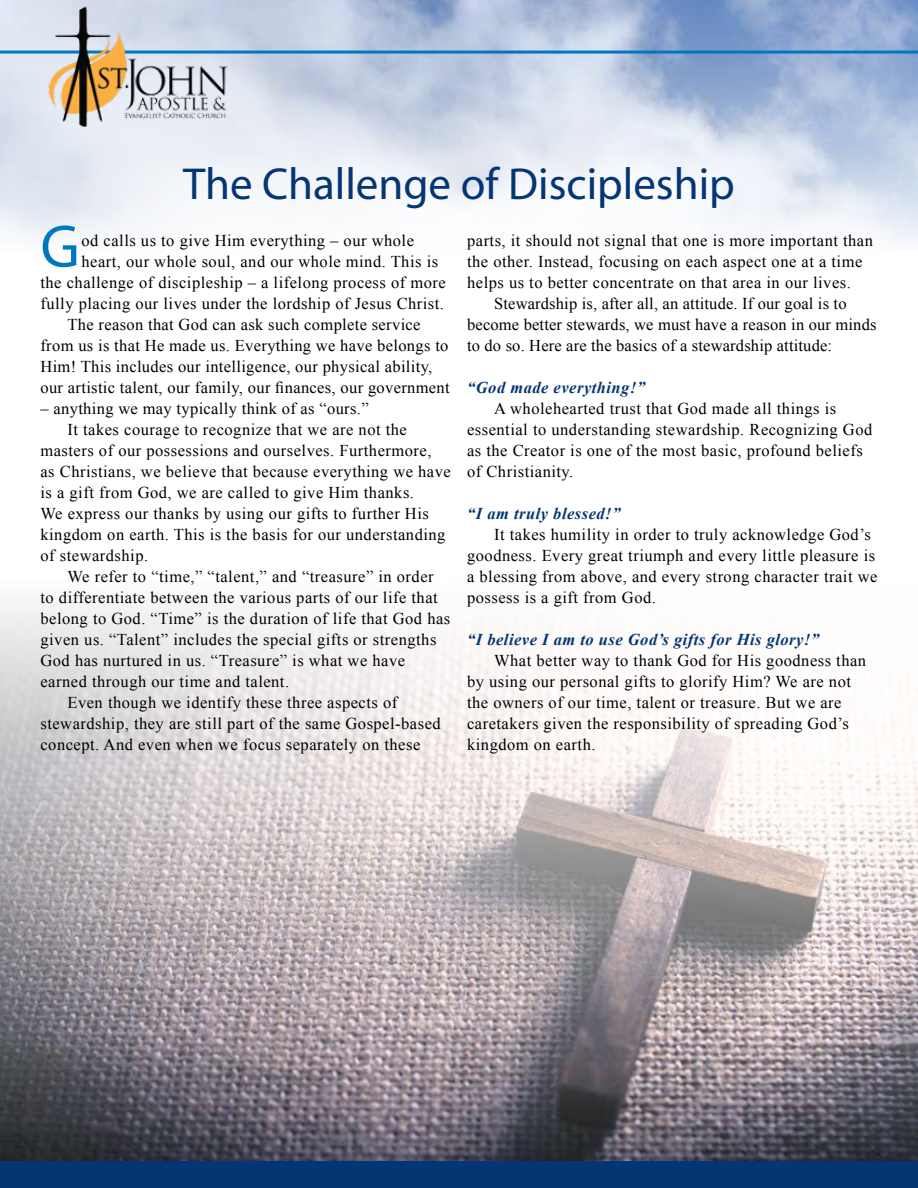
<style>
.page{position:relative;width:918px;height:1188px;background:#fff}
.page>*{position:absolute;margin:0;border:0;box-sizing:border-box;transform-origin:0 0}
.t1{font:60.6px "Myriad";color:#0077be}
.t2{font:45px "Myriad";color:#043673}
.t3{font:16.5px/21px "Times New Roman";letter-spacing:.03em;color:#000}
.t4{font:16.5px "Times New Roman";letter-spacing:.01em;color:#000}
.t5{font:italic 700 16.5px "Times New Roman";letter-spacing:.03em;color:#043673}
</style>
<div class="page">
<img style="left:0;top:0;width:918px;height:243px">
<hr style="left:0;top:51px;width:918px;height:3px;background:#0077be">
<img style="left:27px;top:0;width:219px;height:141px">
<div style="left:0;top:1161px;width:918px;height:27px;background:#043673"></div>
<img style="left:0;top:604px;width:918px;height:557px">
<h2 class="t2" style="left:183px;top:162px;width:553px">The Challenge of Discipleship</h2>
<h1 class="t1" style="left:40px;top:216px;width:41px">G</h1>
<p class="t3" style="left:82px;top:230px;width:334px">od calls us to give Him everything – our whole</p>
<p class="t3" style="left:82px;top:251px;width:358px">heart, our whole soul, and our whole mind. This is</p>
<p class="t3" style="left:40px;top:272px;width:407px">the challenge of discipleship – a lifelong process of more</p>
<p class="t3" style="left:40px;top:293px;width:405px">fully placing our lives under the lordship of Jesus Christ.</p>
<p class="t3" style="left:67px;top:314px;width:355px">The reason that God can ask such complete service</p>
<p class="t3" style="left:40px;top:335px;width:410px">from us is that He made us. Everything we have belongs to</p>
<p class="t3" style="left:40px;top:356px;width:393px">Him! This includes our intelligence, our physical ability,</p>
<p class="t3" style="left:40px;top:377px;width:411px">our artistic talent, our family, our finances, our government</p>
<p class="t3" style="left:40px;top:398px;width:330px">– anything we may typically think of as “ours.”</p>
<p class="t3" style="left:67px;top:419px;width:341px">It takes courage to recognize that we are not the</p>
<p class="t3" style="left:40px;top:440px;width:393px">masters of our possessions and ourselves. Furthermore,</p>
<p class="t3" style="left:40px;top:461px;width:412px">as Christians, we believe that because everything we have</p>
<p class="t3" style="left:40px;top:482px;width:375px">is a gift from God, we are called to give Him thanks.</p>
<p class="t3" style="left:40px;top:503px;width:390px">We express our thanks by using our gifts to further His</p>
<p class="t3" style="left:40px;top:524px;width:407px">kingdom on earth. This is the basis for our understanding</p>
<p class="t3" style="left:40px;top:545px;width:109px">of stewardship.</p>
<p class="t3" style="left:67px;top:566px;width:368px">We refer to “time,” “talent,” and “treasure” in order</p>
<p class="t3" style="left:40px;top:587px;width:399px">to differentiate between the various parts of our life that</p>
<p class="t3" style="left:40px;top:608px;width:411px">belong to God. “Time” is the duration of life that God has</p>
<p class="t3" style="left:40px;top:629px;width:397px">given us. “Talent” includes the special gifts or strengths</p>
<p class="t3" style="left:40px;top:650px;width:366px">God has nurtured in us. “Treasure” is what we have</p>
<p class="t3" style="left:40px;top:671px;width:250px">earned through our time and talent.</p>
<p class="t3" style="left:67px;top:692px;width:331px">Even though we identify these three aspects of</p>
<p class="t3" style="left:40px;top:713px;width:402px">stewardship, they are still part of the same Gospel-based</p>
<p class="t3" style="left:40px;top:734px;width:381px">concept. And even when we focus separately on these</p>
<p class="t3" style="left:467px;top:230px;width:407px">parts, it should not signal that one is more important than</p>
<p class="t3" style="left:467px;top:251px;width:397px">the other. Instead, focusing on each aspect one at a time</p>
<p class="t3" style="left:467px;top:272px;width:385px">helps us to better concentrate on that area in our lives.</p>
<p class="t4" style="left:494px;top:292px;width:354px">Stewardship is, after all, an attitude. If our goal is to</p>
<p class="t4" style="left:467px;top:313px;width:411px">become better stewards, we must have a reason in our minds</p>
<p class="t4" style="left:467px;top:334px;width:367px">to do so. Here are the basics of a stewardship attitude:</p>
<p class="t5" style="left:467px;top:376px;width:180px">“God made everything!”</p>
<p class="t3" style="left:467px;top:398px;width:407px;text-indent:27px">A wholehearted trust that God made all things is essential to understanding stewardship. Recognizing God as the Creator is one of the most basic, profound beliefs of Christianity.</p>
<p class="t5" style="left:467px;top:502px;width:155px">“I am truly blessed!”</p>
<p class="t3" style="left:467px;top:524px;width:412px;text-indent:27px">It takes humility in order to truly acknowledge God’s goodness. Every great triumph and every little pleasure is a blessing from above, and every strong character trait we possess is a gift from God.</p>
<p class="t5" style="left:467px;top:628px;width:354px">“I believe I am to use God’s gifts for His glory!”</p>
<p class="t3" style="left:467px;top:650px;width:401px;text-indent:27px">What better way to thank God for His goodness than by using our personal gifts to glorify Him? We are not the owners of our time, talent or treasure. But we are caretakers given the responsibility of spreading God’s kingdom on earth.</p>
</div>
